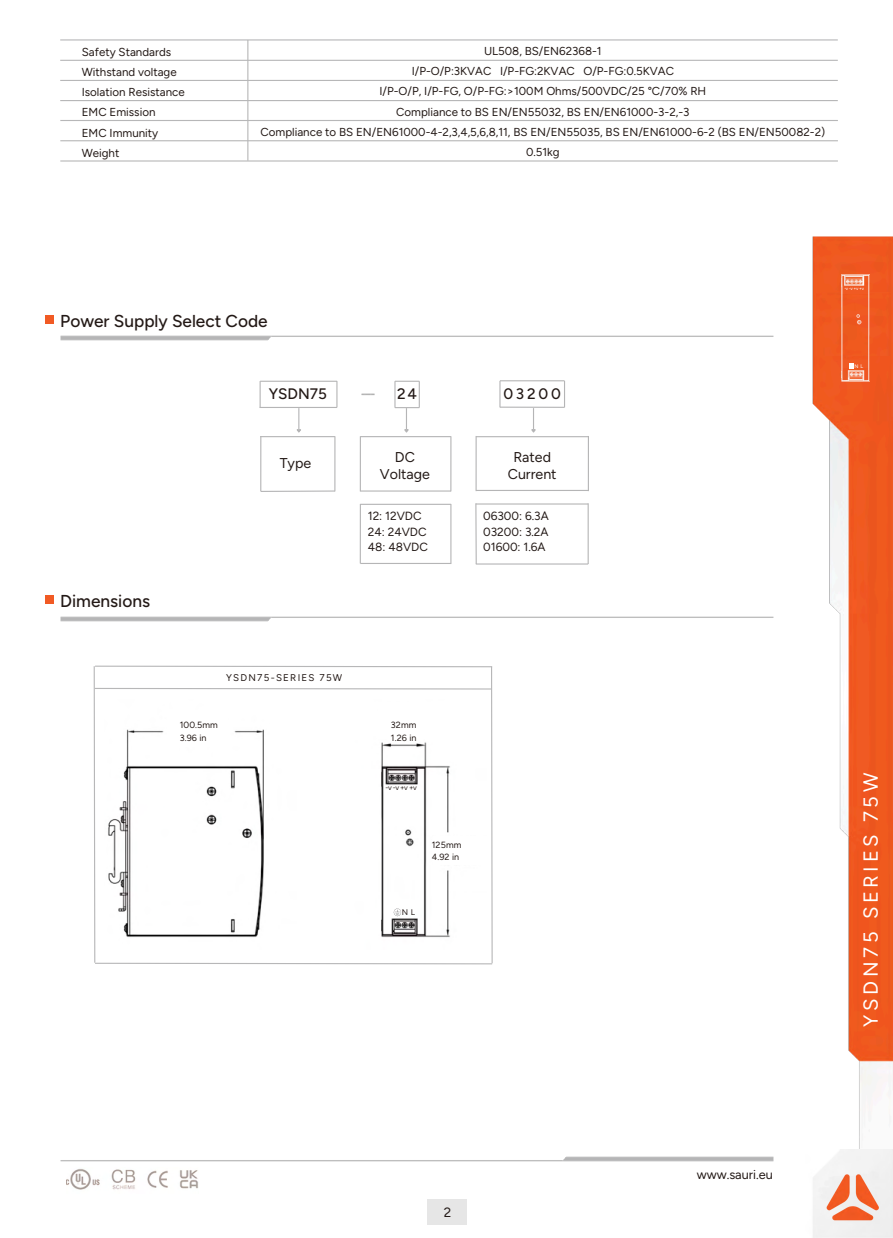
<style>
.page{position:relative;width:893px;height:1238px;background:#fff}
.page>*{position:absolute;margin:0;border:0;box-sizing:border-box;transform-origin:0 0}
.t1{font:20.25px "Figtree";letter-spacing:.18em;color:#fff}
.t2{font:500 17.25px "Figtree";color:#231916}
.t3{font:500 15.15px "Figtree";letter-spacing:.065em;color:#231916}
.t4{font:14.25px/16.6px "Figtree";color:#231916;text-align:center}
.t5{font:13.5px "Figtree";color:#231916}
.t6{font:12.75px "Figtree";color:#231916}
.t7{font:11.85px/15.8px "Figtree";color:#231916}
.t8{font:11.55px "Figtree";color:#231916}
.t9{font:9.75px "Figtree";letter-spacing:.13em;color:#231916}
.t10{font:9px "Figtree";letter-spacing:.01em;color:#231916}
.t11{font:8.25px "Figtree";color:#231916}
.t12{font:7.2px "Figtree";color:#231916}
.t13{font:5.25px "Figtree";color:#fff}
.t14{font:4.5px "Figtree";color:#fff}
</style>
<div class="page">
<img style="left:60px;top:1156px;width:714px;height:6px">
<img style="left:812px;top:236px;width:80px;height:913px">
<img style="left:826px;top:1174px;width:55px;height:46px">
<svg style="left:46px;top:315px;width:7px;height:8px"></svg>
<svg style="left:46px;top:596px;width:7px;height:8px"></svg>
<div style="left:426px;top:1199px;width:40px;height:25px;background:#e6e6e6"></div>
<div style="left:815px;top:292px;width:75px;height:63px;background:#f05a1e"></div>
<hr style="left:260px;top:381px;width:77px;height:1px;background:#b5b5b6">
<svg style="left:259px;top:381px;width:1px;height:26px"></svg>
<svg style="left:336px;top:382px;width:1px;height:25px"></svg>
<hr style="left:259px;top:407px;width:78px;height:1px;background:#b5b5b6">
<img style="left:361px;top:393px;width:14px;height:3px">
<svg style="left:296px;top:408px;width:5px;height:25px"></svg>
<svg style="left:394px;top:381px;width:25px;height:52px"></svg>
<hr style="left:532px;top:408px;width:2px;height:21px;background:#b5b5b6">
<svg style="left:531px;top:428px;width:5px;height:5px"></svg>
<img style="left:67px;top:1169px;width:131px;height:21px">
<hr style="left:260px;top:436px;width:75px;height:1px;background:#b5b5b6">
<hr style="left:260px;top:436px;width:1px;height:55px;background:#b5b5b6">
<hr style="left:334px;top:436px;width:1px;height:55px;background:#b5b5b6">
<hr style="left:261px;top:490px;width:74px;height:2px;background:#b5b5b6">
<hr style="left:476px;top:436px;width:112px;height:1px;background:#b5b5b6">
<hr style="left:475px;top:436px;width:1px;height:55px;background:#b5b5b6">
<hr style="left:587px;top:436px;width:1px;height:55px;background:#b5b5b6">
<hr style="left:476px;top:490px;width:112px;height:1px;background:#b5b5b6">
<hr style="left:475px;top:503px;width:113px;height:1px;background:#b5b5b6">
<hr style="left:475px;top:503px;width:1px;height:61px;background:#b5b5b6">
<hr style="left:587px;top:503px;width:1px;height:61px;background:#b5b5b6">
<hr style="left:475px;top:563px;width:113px;height:1px;background:#b5b5b6">
<hr style="left:360px;top:436px;width:90px;height:1px;background:#b5b5b6">
<hr style="left:359px;top:436px;width:2px;height:55px;background:#b5b5b6">
<hr style="left:450px;top:436px;width:1px;height:55px;background:#b5b5b6">
<hr style="left:360px;top:490px;width:90px;height:1px;background:#b5b5b6">
<hr style="left:360px;top:504px;width:90px;height:1px;background:#b5b5b6">
<hr style="left:359px;top:504px;width:2px;height:59px;background:#b5b5b6">
<hr style="left:450px;top:504px;width:1px;height:60px;background:#b5b5b6">
<hr style="left:360px;top:563px;width:90px;height:1px;background:#b5b5b6">
<hr style="left:499px;top:380px;width:65px;height:1px;background:#b5b5b6">
<svg style="left:499px;top:381px;width:1px;height:25px"></svg>
<hr style="left:563px;top:381px;width:2px;height:26px;background:#b5b5b6">
<hr style="left:499px;top:406px;width:65px;height:2px;background:#b5b5b6">
<img style="left:841px;top:275px;width:28px;height:107px">
<svg style="left:840px;top:359px;width:29px;height:10px"></svg>
<hr style="left:247px;top:40px;width:1px;height:121px;background:#b7b7b8">
<hr style="left:60px;top:140px;width:777px;height:1px;background:#b7b7b8">
<hr style="left:60px;top:60px;width:777px;height:1px;background:#b7b7b8">
<hr style="left:60px;top:80px;width:777px;height:1px;background:#b7b7b8">
<hr style="left:60px;top:100px;width:777px;height:1px;background:#b7b7b8">
<hr style="left:60px;top:120px;width:777px;height:1px;background:#b7b7b8">
<hr style="left:60px;top:160px;width:777px;height:2px;background:#b7b7b8">
<hr style="left:60px;top:39px;width:777px;height:2px;background:#b7b7b8">
<svg style="left:93px;top:665px;width:400px;height:300px"></svg>
<p class="t8" style="left:82px;top:45px;width:91px">Safety Standards</p>
<p class="t8" style="left:82px;top:65px;width:96px">Withstand voltage</p>
<p class="t8" style="left:82px;top:85px;width:104px">Isolation Resistance</p>
<p class="t8" style="left:82px;top:105px;width:75px">EMC Emission</p>
<p class="t8" style="left:82px;top:126px;width:78px">EMC Immunity</p>
<p class="t8" style="left:82px;top:146px;width:39px">Weight</p>
<p class="t8" style="left:484px;top:44px;width:119px">UL508, BS/EN62368-1</p>
<p class="t8" style="left:411px;top:64px;width:264px">I/P-O/P:3KVAC I/P-FG:2KVAC O/P-FG:0.5KVAC</p>
<p class="t8" style="left:379px;top:84px;width:328px">I/P-O/P, I/P-FG, O/P-FG:&gt;100M Ohms/500VDC/25 °C/70% RH</p>
<p class="t8" style="left:396px;top:105px;width:295px">Compliance to BS EN/EN55032, BS EN/EN61000-3-2,-3</p>
<p class="t8" style="left:260px;top:125px;width:566px">Compliance to BS EN/EN61000-4-2,3,4,5,6,8,11, BS EN/EN55035, BS EN/EN61000-6-2 (BS EN/EN50082-2)</p>
<p class="t8" style="left:526px;top:145px;width:35px">0.51kg</p>
<p class="t2" style="left:60px;top:310px;width:209px">Power Supply Select Code</p>
<p class="t3" style="left:269px;top:385px;width:59px">YSDN75</p>
<h3 class="t3" style="left:397px;top:385px;width:22px">24</h3>
<h2 class="t3" style="left:503px;top:384px;width:59px">03200</h2>
<h6 class="t4" style="left:380px;top:449px;width:51px">DC<br>Voltage</h6>
<h4 class="t4" style="left:279px;top:455px;width:33px">Type</h4>
<h5 class="t4" style="left:507px;top:449px;width:50px">Rated<br>Current</h5>
<p class="t2" style="left:60px;top:591px;width:91px">Dimensions</p>
<h5 class="t7" style="left:367px;top:507px;width:62px">12: 12VDC<br>24: 24VDC<br>48: 48VDC</h5>
<h6 class="t7" style="left:483px;top:507px;width:67px;text-align:justify">06300: 6.3A 03200: 3.2A 01600: 1.6A</h6>
<p class="t9" style="left:226px;top:671px;width:118px">YSDN75-SERIES 75W</p>
<p class="t10" style="left:180px;top:720px;width:40px">100.5mm</p>
<p class="t10" style="left:180px;top:732px;width:28px">3.96 in</p>
<p class="t10" style="left:391px;top:720px;width:27px">32mm</p>
<p class="t10" style="left:391px;top:732px;width:27px">1.26 in</p>
<p class="t12" style="left:385px;top:783px;width:33px">-v -v +v +v</p>
<p class="t10" style="left:431px;top:839px;width:31px">125mm</p>
<p class="t10" style="left:431px;top:851px;width:29px">4.92 in</p>
<p class="t11" style="left:401px;top:906px;width:15px">N L</p>
<p class="t14" style="left:844px;top:285px;width:21px">-v -v +v +v</p>
<p class="t13" style="left:854px;top:363px;width:10px">N L</p>
<p class="t1" style="left:858px;top:1026px;width:255px;rotate:-90deg">YSDN75 SERIES 75W</p>
<h2 class="t5" style="left:443px;top:1204px;width:9px">2</h2>
<p class="t6" style="left:696px;top:1167px;width:78px">www.sauri.eu</p>
</div>
